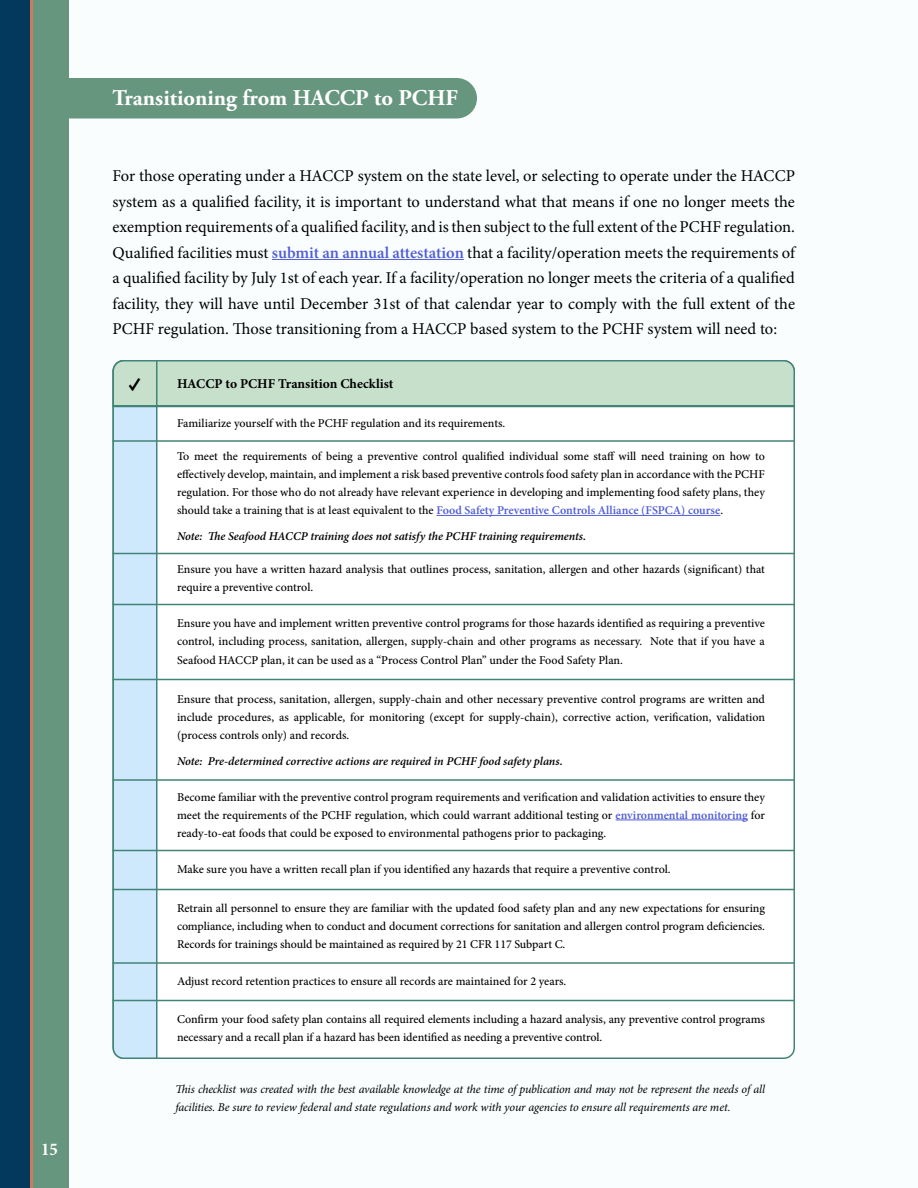
<style>
.page{position:relative;width:918px;height:1188px;background:#fafdfe}
.page>*{position:absolute;margin:0;border:0;box-sizing:border-box;transform-origin:0 0}
.t1{font:700 22.5px "Adobe Garamond Pro";color:#fff}
.t2{font:700 condensed 18px "Minion Pro";color:#fff}
.t3{font:16.5px/25.5px "Minion Pro";color:#000;text-align:justify}
.t4{font:700 13.5px "Minion Pro";color:#000}
.t5{font:500 12px/18px "Minion Pro";letter-spacing:-.005em;color:#000;text-align:justify}
.t6{font:italic 12px/18px "Minion Pro";letter-spacing:-.015em;color:#000}
.t7{font:italic 600 12px "Minion Pro";letter-spacing:-.005em;color:#000}
.s1{font-weight:600;color:#4f5cd6}
.s2{font-family:"Sofia Pro";font-weight:900;font-size:22.5px}
</style>
<div class="page">
<svg style="left:112px;top:360px;width:683px;height:699px"></svg>
<hr style="left:156px;top:360px;width:2px;height:46px;background:#438478">
<hr style="left:112px;top:406px;width:683px;height:1px;background:#438478">
<hr style="left:436px;top:515px;width:284px;height:1px;background:#4f5cd6">
<div style="left:0;top:78px;width:477px;height:40px;background:#67967f;border-radius:20px"></div>
<hr style="left:272px;top:259px;width:192px;height:1px;background:#4f5cd6">
<hr style="left:112px;top:440px;width:683px;height:2px;background:#438478">
<hr style="left:112px;top:553px;width:683px;height:1px;background:#438478">
<hr style="left:112px;top:679px;width:683px;height:1px;background:#438478">
<hr style="left:112px;top:779px;width:683px;height:2px;background:#438478">
<hr style="left:112px;top:850px;width:683px;height:1px;background:#438478">
<hr style="left:112px;top:889px;width:683px;height:1px;background:#438478">
<hr style="left:616px;top:820px;width:132px;height:1px;background:#4f5cd6">
<hr style="left:112px;top:962px;width:683px;height:2px;background:#438478">
<hr style="left:112px;top:1000px;width:683px;height:1px;background:#438478">
<hr style="left:112px;top:604px;width:683px;height:1px;background:#438478">
<div style="left:0;top:0;width:69px;height:1188px;background:#67967e"></div>
<div style="left:0;top:0;width:30px;height:1188px;background:#04395e"></div>
<hr style="left:30px;top:0;width:3px;height:1188px;background:#cc7a60">
<h2 class="t2" style="left:41px;top:1136px;width:18px">15</h2>
<h1 class="t1" style="left:112px;top:85px;width:347px">Transitioning from HACCP to PCHF</h1>
<p class="t3" style="left:112px;top:163px;width:684px">For those operating under a HACCP system on the state level, or selecting to operate under the HACCP system as a qualified facility, it is important to understand what that means if one no longer meets the exemption requirements of a qualified facility, and is then subject to the full extent of the PCHF regulation.<br>Qualified facilities must <span class="s1">submit an annual attestation</span> that a facility/operation meets the requirements of a qualified facility by July 1st of each year. If a facility/operation no longer meets the criteria of a qualified facility, they will have until December 31st of that calendar year to comply with the full extent of the PCHF regulation. Those transitioning from a HACCP based system to the PCHF system will need to:</p>
<p class="t4" style="left:125px;top:374px;width:270px"><span class="s2">✓</span> HACCP to PCHF Transition Checklist</p>
<p class="t5" style="left:177px;top:414px;width:330px">Familiarize yourself with the PCHF regulation and its requirements.</p>
<p class="t5" style="left:177px;top:447px;width:590px">To meet the requirements of being a preventive control qualified individual some staff will need training on how to effectively develop, maintain, and implement a risk based preventive controls food safety plan in accordance with the PCHF regulation. For those who do not already have relevant experience in developing and implementing food safety plans, they should take a training that is at least equivalent to the <span class="s1">Food Safety Preventive Controls Alliance (FSPCA) course</span>.</p>
<p class="t7" style="left:177px;top:527px;width:411px">Note: The Seafood HACCP training does not satisfy the PCHF training requirements.</p>
<p class="t5" style="left:177px;top:560px;width:590px">Ensure you have a written hazard analysis that outlines process, sanitation, allergen and other hazards (significant) that require a preventive control.</p>
<p class="t5" style="left:177px;top:614px;width:590px">Ensure you have and implement written preventive control programs for those hazards identified as requiring a preventive control, including process, sanitation, allergen, supply-chain and other programs as necessary. Note that if you have a</p>
<p class="t5" style="left:177px;top:651px;width:448px">Seafood HACCP plan, it can be used as a “Process Control Plan” under the Food Safety Plan.</p>
<p class="t5" style="left:177px;top:690px;width:590px">Ensure that process, sanitation, allergen, supply-chain and other necessary preventive control programs are written and include procedures, as applicable, for monitoring (except for supply-chain), corrective action, verification, validation (process controls only) and records.</p>
<p class="t7" style="left:177px;top:752px;width:387px">Note: Pre-determined corrective actions are required in PCHF food safety plans.</p>
<p class="t5" style="left:177px;top:788px;width:590px">Become familiar with the preventive control program requirements and verification and validation activities to ensure they meet the requirements of the PCHF regulation, which could warrant additional testing or <span class="s1">environmental monitoring</span> for ready-to-eat foods that could be exposed to environmental pathogens prior to packaging.</p>
<p class="t5" style="left:177px;top:860px;width:495px">Make sure you have a written recall plan if you identified any hazards that require a preventive control.</p>
<p class="t5" style="left:177px;top:899px;width:590px">Retrain all personnel to ensure they are familiar with the updated food safety plan and any new expectations for ensuring compliance, including when to conduct and document corrections for sanitation and allergen control program deficiencies.<br>Records for trainings should be maintained as required by 21 CFR 117 Subpart C.</p>
<p class="t5" style="left:177px;top:972px;width:391px">Adjust record retention practices to ensure all records are maintained for 2 years.</p>
<p class="t5" style="left:177px;top:1010px;width:590px">Confirm your food safety plan contains all required elements including a hazard analysis, any preventive control programs necessary and a recall plan if a hazard has been identified as needing a preventive control.</p>
<p class="t6" style="left:176px;top:1080px;width:591px">This checklist was created with the best available knowledge at the time of publication and may not be represent the needs of all facilities. Be sure to review federal and state regulations and work with your agencies to ensure all requirements are met.</p>
</div>
